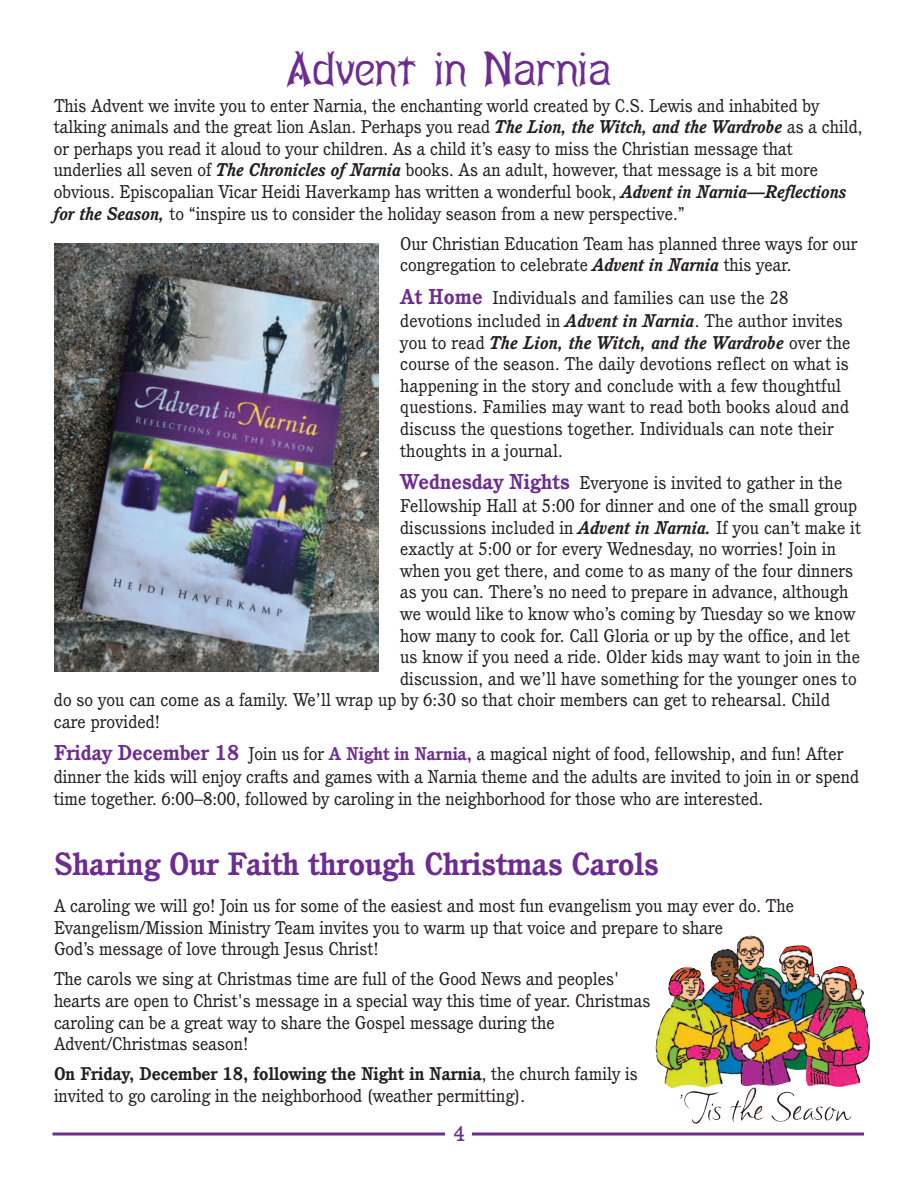
<style>
.page{position:relative;width:918px;height:1188px;background:#fff}
.page>*{position:absolute;margin:0;border:0;box-sizing:border-box;transform-origin:0 0}
.t1{font:42px "Abagail Jackson";color:#6e2c91}
.t2{font:700 31.5px "Cushing";color:#6e2c91}
.t3{font:500 21px "Cushing";color:#6e2c91}
.t4{font:18px/21.6px "Cushing";color:#231f20}
.s1{font-weight:700;font-style:italic}
.s2{font-weight:700;font-size:21px;color:#6e2c91}
.s3{font-weight:700;color:#6e2c91}
.s4{font-weight:700}
</style>
<div class="page">
<svg style="left:52px;top:1132px;width:812px;height:4px;background:#9260ac"></svg>
<div style="left:446px;top:1125px;width:26px;height:31px;background:#fff"></div>
<img style="left:54px;top:243px;width:324px;height:428px">
<img style="left:656px;top:936px;width:214px;height:188px">
<h1 class="t1" style="left:286px;top:46px;width:326px">Advent in Narnia</h1>
<p class="t4" style="left:54px;top:96px;width:810px">This Advent we invite you to enter Narnia, the enchanting world created by C.S. Lewis and inhabited by talking animals and the great lion Aslan. Perhaps you read <span class="s1">The Lion, the Witch, and the Wardrobe</span> as a child, or perhaps you read it aloud to your children. As a child it’s easy to miss the Christian message that underlies all seven of <span class="s1">The Chronicles of Narnia</span> books. As an adult, however, that message is a bit more obvious. Episcopalian Vicar Heidi Haverkamp has written a wonderful book, <span class="s1">Advent in Narnia—Reflections for the Season,</span> to “inspire us to consider the holiday season from a new perspective.”</p>
<p class="t4" style="left:400px;top:234px;width:459px">Our Christian Education Team has planned three ways for our congregation to celebrate <span class="s1">Advent in Narnia</span> this year.</p>
<p class="t4" style="left:400px;top:288px;width:452px"><span class="s2">At Home</span> Individuals and families can use the 28 devotions included in <span class="s1">Advent in Narnia</span>. The author invites you to read <span class="s1">The Lion, the Witch, and the Wardrobe</span> over the course of the season. The daily devotions reflect on what is happening in the story and conclude with a few thoughtful questions. Families may want to read both books aloud and discuss the questions together. Individuals can note their thoughts in a journal.</p>
<p class="t4" style="left:400px;top:473px;width:444px"><span class="s2">Wednesday Nights</span> Everyone is invited to gather in the</p>
<p class="t4" style="left:400px;top:497px;width:459px">Fellowship Hall at 5:00 for dinner and one of the small group</p>
<p class="t4" style="left:400px;top:518px;width:462px">discussions included in <span class="s1">Advent in Narnia.</span> If you can’t make it</p>
<p class="t4" style="left:400px;top:540px;width:437px">exactly at 5:00 or for every Wednesday, no worries! Join in</p>
<p class="t4" style="left:400px;top:561px;width:455px">when you get there, and come to as many of the four dinners</p>
<p class="t4" style="left:400px;top:583px;width:450px">as you can. There’s no need to prepare in advance, although</p>
<p class="t4" style="left:400px;top:605px;width:457px">we would like to know who’s coming by Tuesday so we know</p>
<p class="t4" style="left:400px;top:626px;width:451px">how many to cook for. Call Gloria or up by the office, and let</p>
<p class="t4" style="left:400px;top:648px;width:461px">us know if you need a ride. Older kids may want to join in the</p>
<p class="t4" style="left:400px;top:669px;width:458px">discussion, and we’ll have something for the younger ones to</p>
<p class="t4" style="left:54px;top:691px;width:778px">do so you can come as a family. We’ll wrap up by 6:30 so that choir members can get to rehearsal. Child</p>
<p class="t4" style="left:54px;top:713px;width:108px">care provided!</p>
<p class="t4" style="left:54px;top:745px;width:807px;line-height:22.4px"><span class="s2">Friday December 18</span> Join us for <span class="s3">A Night in Narnia,</span> a magical night of food, fellowship, and fun! After dinner the kids will enjoy crafts and games with a Narnia theme and the adults are invited to join in or spend time together. 6:00–8:00, followed by caroling in the neighborhood for those who are interested.</p>
<h2 class="t2" style="left:54px;top:853px;width:606px">Sharing Our Faith through Christmas Carols</h2>
<p class="t4" style="left:54px;top:896px;width:742px">A caroling we will go! Join us for some of the easiest and most fun evangelism you may ever do. The<br>Evangelism/Mission Ministry Team invites you to warm up that voice and prepare to share<br>God’s message of love through Jesus Christ!</p>
<p class="t4" style="left:54px;top:970px;width:598px">The carols we sing at Christmas time are full of the Good News and peoples' hearts are open to Christ's message in a special way this time of year. Christmas caroling can be a great way to share the Gospel message during the Advent/Christmas season!</p>
<p class="t4" style="left:54px;top:1065px;width:585px"><span class="s4">On Friday, December 18, following the Night in Narnia</span>, the church family is invited to go caroling in the neighborhood (weather permitting).</p>
<p class="t3" style="left:453px;top:1125px;width:13px">4</p>
</div>
